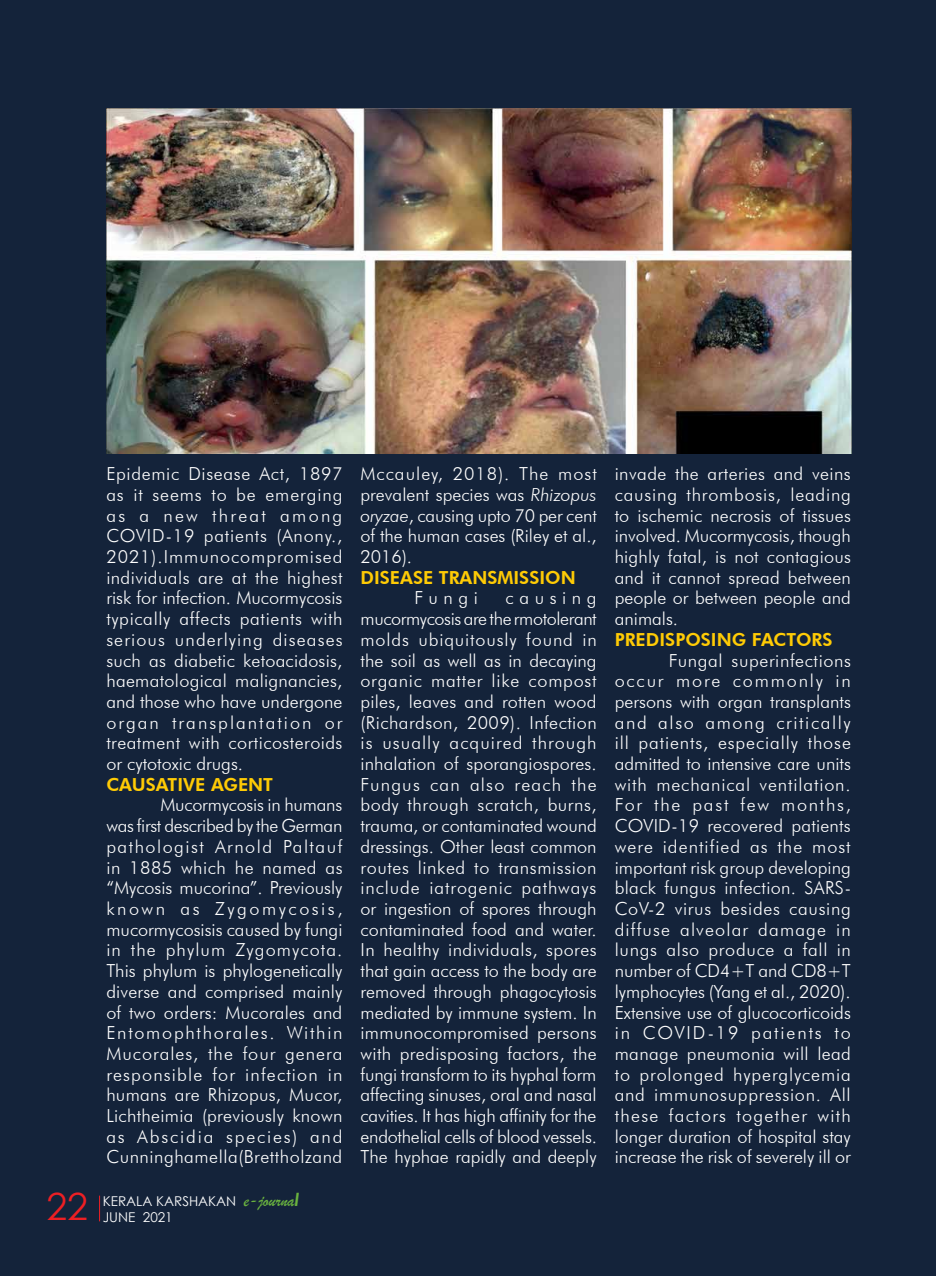
<style>
.page{position:relative;width:936px;height:1276px;background:#fff}
.page>*{position:absolute;margin:0;border:0;box-sizing:border-box;transform-origin:0 0}
.t1{font:37.5px "Century Gothic";color:#ed1f24}
.t2{font:300 18px/20.7px "Futura BT";color:#fff;text-align:justify}
.t3{font:800 18px "Futura BT";color:#ffcb05}
.t4{font:13.5px/16.2px "Century Gothic";color:#fff}
.s1{font-family:"Brush Script";font-size:18px;color:#6ab33f}
.s2{font-weight:700;font-style:italic;font-size:18px;color:#6ab33f}
.s3{font-style:italic}
</style>
<div class="page">
<div style="left:0;top:0;width:935px;height:1276px;background:#14233a"></div>
<img style="left:106px;top:108px;width:744px;height:346px">
<svg style="left:99px;top:1195px;width:1px;height:27px"></svg>
<p class="t2" style="left:106px;top:463px;width:238px">Epidemic Disease Act, 1897 as it seems to be emerging as a new threat among COVID-19 patients (Anony., 2021).Immunocompromised individuals are at the highest risk for infection. Mucormycosis typically affects patients with serious underlying diseases such as diabetic ketoacidosis, haematological malignancies, and those who have undergone organ transplantation or treatment with corticosteroids or cytotoxic drugs.</p>
<p class="t3" style="left:106px;top:773px;width:168px">CAUSATIVE AGENT</p>
<p class="t2" style="left:106px;top:794px;width:238px;text-indent:54px">Mucormycosis in humans was first described by the German pathologist Arnold Paltauf in 1885 which he named as “Mycosis mucorina”. Previously known as Zygomycosis, mucormycosisis caused by fungi in the phylum Zygomycota.<br>This phylum is phylogenetically diverse and comprised mainly of two orders: Mucorales and Entomophthorales. Within Mucorales, the four genera responsible for infection in humans are Rhizopus, Mucor, Lichtheimia (previously known as Abscidia species) and Cunninghamella(Brettholzand</p>
<h1 class="t1" style="left:46px;top:1180px;width:43px">22</h1>
<p class="t4" style="left:103px;top:1192px;width:198px">KERALA KARSHAKAN <span class="s1">e-journa</span><span class="s2">l<br></span>JUNE 2021</p>
<p class="t2" style="left:360px;top:463px;width:238px">Mccauley, 2018). The most prevalent species was <span class="s3">Rhizopus oryzae</span>, causing upto 70 per cent of the human cases (Riley et al., 2016).</p>
<p class="t3" style="left:360px;top:566px;width:217px">DISEASE TRANSMISSION</p>
<p class="t2" style="left:414px;top:587px;width:65px">Fungi</p>
<p class="t2" style="left:360px;top:587px;width:238px;text-indent:145px">causing mucormycosis are the rmotolerant molds ubiquitously found in the soil as well as in decaying organic matter like compost piles, leaves and rotten wood (Richardson, 2009). Infection is usually acquired through inhalation of sporangiospores.<br>Fungus can also reach the body through scratch, burns, trauma, or contaminated wound dressings. Other least common routes linked to transmission include iatrogenic pathways or ingestion of spores through contaminated food and water.<br>In healthy individuals, spores that gain access to the body are removed through phagocytosis mediated by immune system. In immunocompromised persons with predisposing factors, the fungi transform to its hyphal form affecting sinuses, oral and nasal cavities. It has high affinity for the endothelial cells of blood vessels.<br>The hyphae rapidly and deeply</p>
<p class="t2" style="left:614px;top:463px;width:238px">invade the arteries and veins causing thrombosis, leading to ischemic necrosis of tissues involved. Mucormycosis, though highly fatal, is not contagious and it cannot spread between people or between people and animals.</p>
<p class="t3" style="left:614px;top:628px;width:219px">PREDISPOSING FACTORS</p>
<p class="t2" style="left:614px;top:649px;width:238px;text-indent:54px">Fungal superinfections occur more commonly in persons with organ transplants and also among critically ill patients, especially those admitted to intensive care units with mechanical ventilation.<br>For the past few months, COVID-19 recovered patients were identified as the most important risk group developing black fungus infection. SARS-CoV-2 virus besides causing diffuse alveolar damage in lungs also produce a fall in number of CD4+T and CD8+T lymphocytes (Yang et al., 2020).<br>Extensive use of glucocorticoids in COVID-19 patients to manage pneumonia will lead to prolonged hyperglycemia and immunosuppression. All these factors together with longer duration of hospital stay increase the risk of severely ill or</p>
</div>
